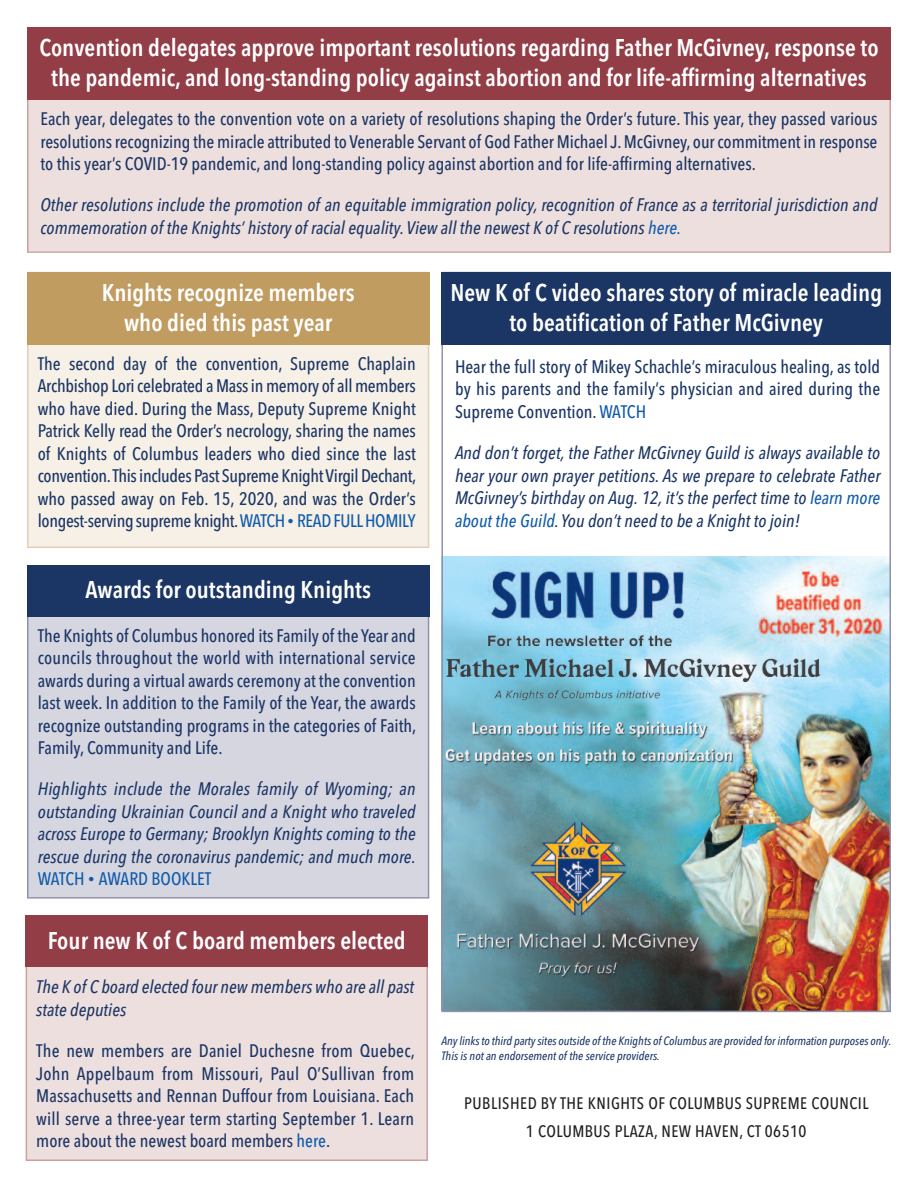
<style>
.page{position:relative;width:918px;height:1188px;background:#fff}
.page>*{position:absolute;margin:0;border:0;box-sizing:border-box;transform-origin:0 0}
.t1{font:600 24px/30px "Avenir Next Condensed";color:#fff;text-align:center}
.t2{font:500 18px/22.5px "Avenir Next Condensed";color:#1b3565;text-align:justify}
.t3{font:italic 500 18px/22.5px "Avenir Next Condensed";color:#1b3565;text-align:justify}
.t4{font:500 16.5px/28.5px "Avenir Next Condensed";letter-spacing:.03em;color:#231f20;text-align:center}
.t5{font:italic 500 12px/15px "Avenir Next Condensed";letter-spacing:-.005em;color:#1b3565}
.s1{color:#105baa}
.s2{font-family:"Times New Roman";font-weight:400;font-style:italic;color:#105baa}
.s3{font-style:normal;color:#105baa}
.s4{font-family:"Times New Roman";font-weight:400;color:#105baa}
</style>
<div class="page">
<img style="left:444px;top:556px;width:444px;height:453px">
<div style="left:29px;top:567px;width:399px;height:330px;background:#d6d6e1"></div>
<div style="left:27px;top:565px;width:402px;height:334px;border:2px solid #9291ac"></div>
<div style="left:27px;top:565px;width:402px;height:51px;background:#1b3565"></div>
<div style="left:28px;top:273px;width:400px;height:274px;background:#f6f0e6"></div>
<div style="left:27px;top:272px;width:402px;height:276px;border:2px solid #e5d0b4"></div>
<div style="left:27px;top:272px;width:402px;height:73px;background:#c09c61"></div>
<div style="left:27px;top:917px;width:399px;height:243px;background:#eddfdd"></div>
<div style="left:26px;top:916px;width:402px;height:245px;border:2px solid #cba09e"></div>
<div style="left:26px;top:916px;width:402px;height:51px;background:#933d47"></div>
<div style="left:28px;top:28px;width:861px;height:223px;background:#eddfdd"></div>
<div style="left:27px;top:27px;width:864px;height:73px;background:#933d47"></div>
<div style="left:441px;top:272px;width:450px;height:73px;background:#1b3565"></div>
<h1 class="t1" style="left:39px;top:32px;width:841px">Convention delegates approve important resolutions regarding Father McGivney, response to the pandemic, and long-standing policy against abortion and for life-affirming alternatives</h1>
<p class="t2" style="left:41px;top:107px;width:838px">Each year, delegates to the convention vote on a variety of resolutions shaping the Order’s future. This year, they passed various resolutions recognizing the miracle attributed to Venerable Servant of God Father MichaelJ.McGivney, our commitment in response to this year’s COVID-19 pandemic, and long-standing policy against abortion and for life-affirming alternatives.</p>
<p class="t3" style="left:41px;top:194px;width:839px">Other resolutions include the promotion of an equitable immigration policy, recognition of France as a territorial jurisdiction and commemoration of the Knights’ history of racial equality. View all the newest K of C resolutions <span class="s1">here.</span></p>
<h1 class="t1" style="left:102px;top:277px;width:254px">Knights recognize members who died this past year</h1>
<p class="t2" style="left:38px;top:352px;width:380px">The second day of the convention, Supreme Chaplain Archbishop Loricelebrated aMassinmemory of allmembers who have died. During the Mass, Deputy Supreme Knight Patrick Kelly read the Order’s necrology, sharing the names of Knights of Columbus leaders who died since the last convention.Thisincludes Past Supreme KnightVirgilDechant, who passed away on Feb. 15, 2020, and was the Order’s longest-serving supreme knight.<span class="s1">WATCH</span><span class="s2">•</span> <span class="s1">READFULLHOMILY</span></p>
<h1 class="t1" style="left:85px;top:574px;width:287px">Awards for outstanding Knights</h1>
<p class="t2" style="left:38px;top:624px;width:380px">The Knights of Columbus honored its Family of the Year and councils throughout the world with international service awards during a virtual awards ceremony at the convention last week. In addition to the Family of the Year, the awards recognize outstanding programs in the categories of Faith, Family, Community and Life.</p>
<p class="t3" style="left:38px;top:778px;width:380px">Highlights include the Morales family of Wyoming; an outstanding Ukrainian Council and a Knight who traveled across Europe to Germany; Brooklyn Knights coming to the rescue during the coronavirus pandemic; and much more.<br><span class="s3">WATCH</span> <span class="s4">•</span> <span class="s3">AWARD BOOKLET</span></p>
<h1 class="t1" style="left:48px;top:925px;width:359px">Four new K of C board members elected</h1>
<p class="t3" style="left:36px;top:976px;width:380px">The K of C board elected four new members who are all past state deputies</p>
<p class="t2" style="left:36px;top:1040px;width:380px">The new members are Daniel Duchesne from Quebec, John Appelbaum from Missouri, Paul O’Sullivan from Massachusetts and Rennan Duffour from Louisiana. Each will serve a three-year term starting September 1. Learn more about the newest board members <span class="s1">here</span>.</p>
<h1 class="t1" style="left:450px;top:277px;width:433px">New K of C video shares story of miracle leading to beatification of Father McGivney</h1>
<p class="t2" style="left:455px;top:355px;width:427px">Hear the full story of Mikey Schachle’s miraculous healing, as told by his parents and the family’s physician and aired during the Supreme Convention.<span class="s1">WATCH</span></p>
<p class="t3" style="left:455px;top:442px;width:427px">And don’t forget, the Father McGivney Guild is always available to hear your own prayer petitions. As we prepare to celebrate Father McGivney’s birthday on Aug. 12, it’s the perfect time to <span class="s1">learn more about the Guild</span>. You don’t need to be a Knight to join!</p>
<p class="t5" style="left:442px;top:1033px;width:451px">Any links to third party sites outside of the Knights of Columbus are provided for information purposes only.<br>This is not an endorsement of the service providers.</p>
<p class="t4" style="left:464px;top:1088px;width:406px">PUBLISHED BY THE KNIGHTS OF COLUMBUS SUPREME COUNCIL<br>1 COLUMBUS PLAZA, NEW HAVEN, CT 06510</p>
</div>
